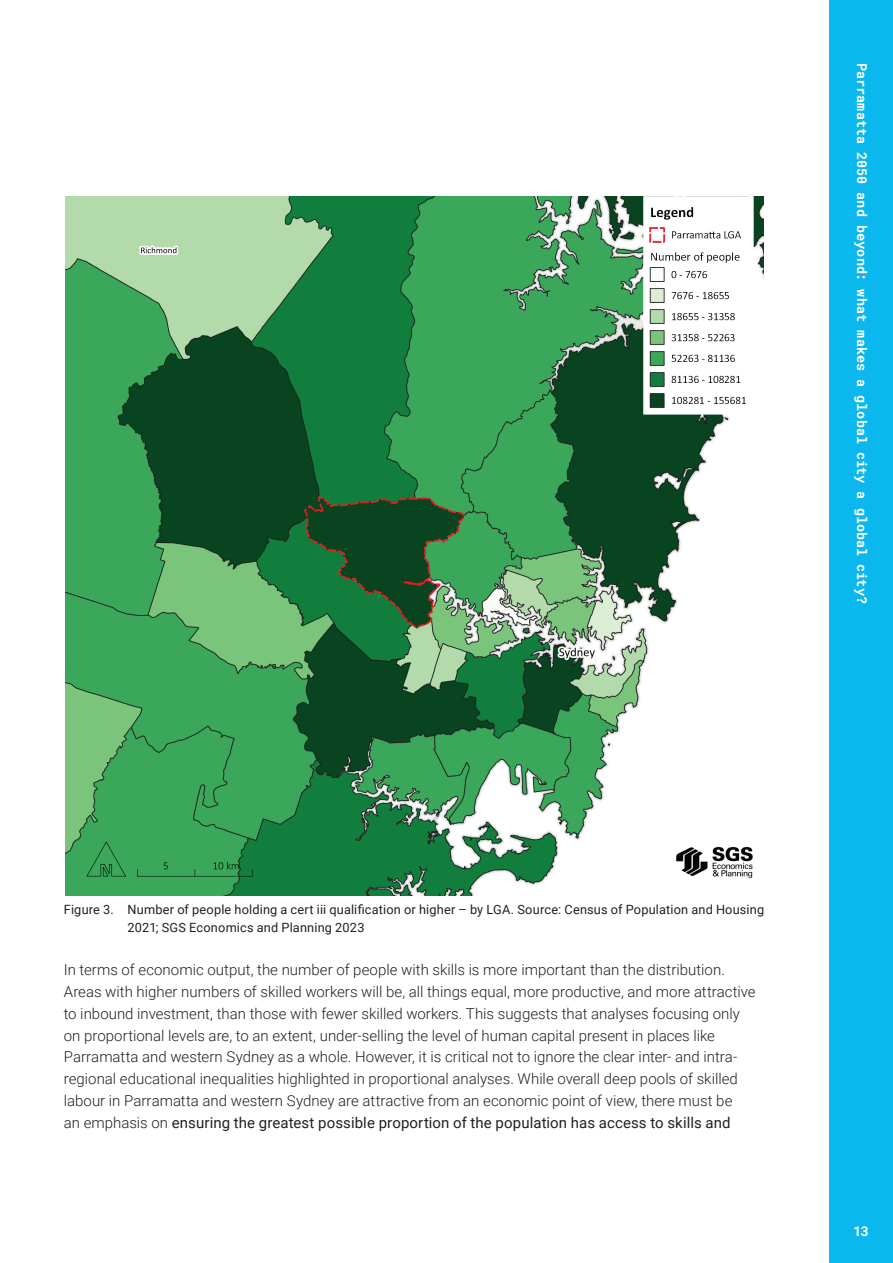
<style>
.page{position:relative;width:893px;height:1263px;background:#fff}
.page>*{position:absolute;margin:0;border:0;box-sizing:border-box;transform-origin:0 0}
.t1{font:300 15px/21.8px "Roboto";color:#231f20}
.t2{font:700 13.5px "Roboto Mono";color:#fff}
.t3{font:700 13.5px "Roboto";color:#fff}
.t4{font:12.75px/18px "Roboto";letter-spacing:.015em;color:#231f20}
.s1{font-weight:400}
</style>
<div class="page">
<div style="left:829px;top:0;width:64px;height:1263px;background:#0ab8ed"></div>
<img style="left:65px;top:197px;width:699px;height:698px">
<p class="t2" style="left:871px;top:63px;width:542px;rotate:90deg">Parramatta 2050 and beyond: what makes a global city a global city?</p>
<p class="t4" style="left:128px;top:900px;width:638px;text-indent:-64px">Figure 3. Number of people holding a cert iii qualification or higher – by LGA. Source: Census of Population and Housing<br>2021; SGS Economics and Planning 2023</p>
<p class="t1" style="left:64px;top:959px;width:693px">In terms of economic output, the number of people with skills is more important than the distribution.<br>Areas with higher numbers of skilled workers will be, all things equal, more productive, and more attractive to inbound investment, than those with fewer skilled workers. This suggests that analyses focusing only on proportional levels are, to an extent, under-selling the level of human capital present in places like Parramatta and western Sydney as a whole. However, it is critical not to ignore the clear inter- and intra&shy;regional educational inequalities highlighted in proportional analyses. While overall deep pools of skilled labour in Parramatta and western Sydney are attractive from an economic point of view, there must be<br>an emphasis on <span class="s1">ensuring the greatest possible proportion of the population has access to skills and</span></p>
<p class="t3" style="left:854px;top:1222px;width:16px">13</p>
</div>
